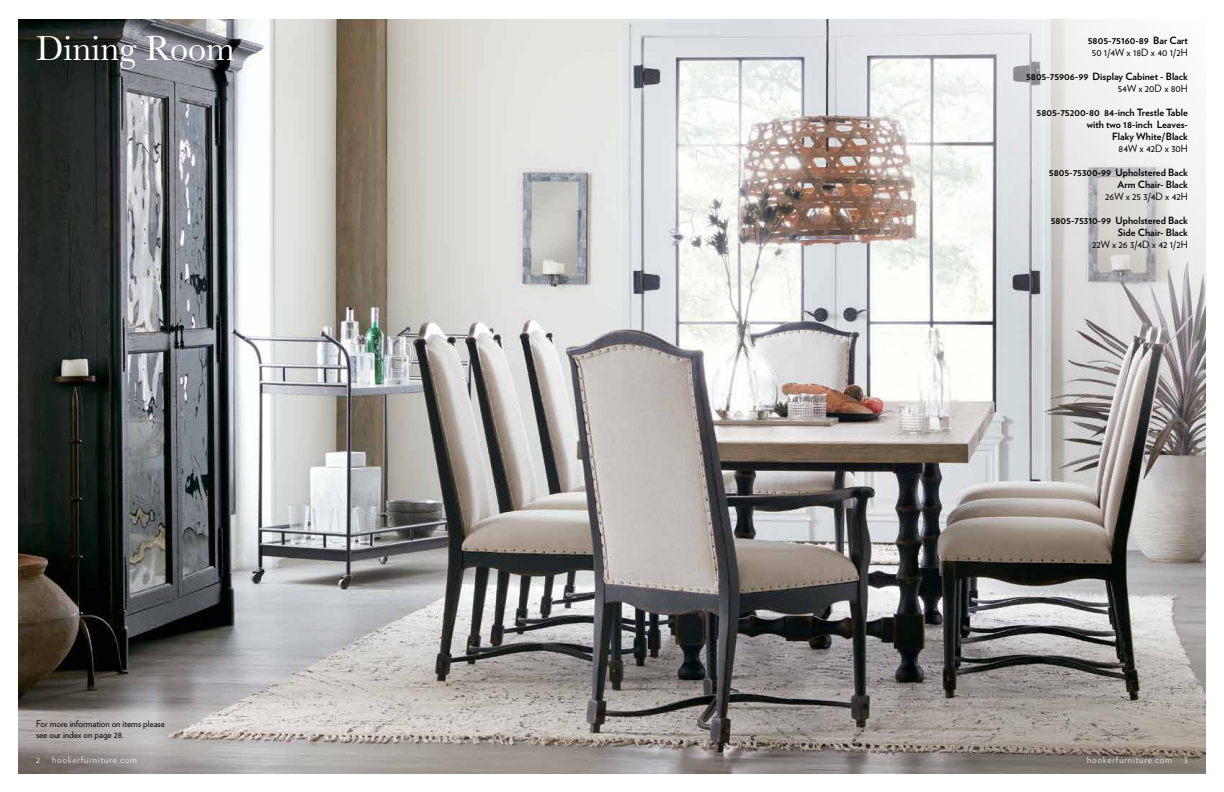
<style>
.page{position:relative;width:1224px;height:792px;background:#fff}
.page>*{position:absolute;margin:0;border:0;box-sizing:border-box;transform-origin:0 0}
.t1{font:36px "Baskerville";color:#fff}
.t2{font:700 10px/12px "Verlag";color:#000;text-align:right}
.t3{font:10px "Verlag";color:#000}
.t4{font:9px/10.8px "Verlag";color:#000}
.t5{font:300 9px "Verlag";letter-spacing:.1em;color:#fff}
</style>
<div class="page">
<img style="left:18px;top:19px;width:1187px;height:755px">
<h1 class="t1" style="left:36px;top:26px;width:200px">Dining Room</h1>
<p class="t2" style="left:1088px;top:34px;width:102px">5805-75160-89 Bar Cart</p>
<p class="t3" style="left:1092px;top:45px;width:98px">50 1/4W x 18D x 40 1/2H</p>
<p class="t2" style="left:1026px;top:70px;width:163px">5805-75906-99 Display Cabinet - Black</p>
<p class="t3" style="left:1118px;top:81px;width:72px">54W x 20D x 80H</p>
<p class="t2" style="left:1037px;top:106px;width:153px">5805-75200-80 84-inch Trestle Table with two 18-inch Leaves-<br>Flaky White/Black</p>
<p class="t3" style="left:1119px;top:141px;width:71px">84W x 42D x 30H</p>
<p class="t2" style="left:1049px;top:166px;width:141px">5805-75300-99 Upholstered Back<br>Arm Chair- Black</p>
<p class="t3" style="left:1105px;top:189px;width:84px">26W x 25 3/4D x 42H</p>
<p class="t2" style="left:1051px;top:214px;width:139px">5805-75310-99 Upholstered Back<br>Side Chair- Black</p>
<p class="t3" style="left:1092px;top:237px;width:97px">22W x 26 3/4D x 42 1/2H</p>
<p class="t4" style="left:36px;top:718px;width:130px">For more information on items please see our index on page 28.</p>
<p class="t5" style="left:36px;top:753px;width:5px">2</p>
<p class="t5" style="left:52px;top:753px;width:86px">hookerfurniture.com</p>
<p class="t5" style="left:1087px;top:754px;width:86px">hookerfurniture.com</p>
<p class="t5" style="left:1184px;top:754px;width:5px">3</p>
</div>
